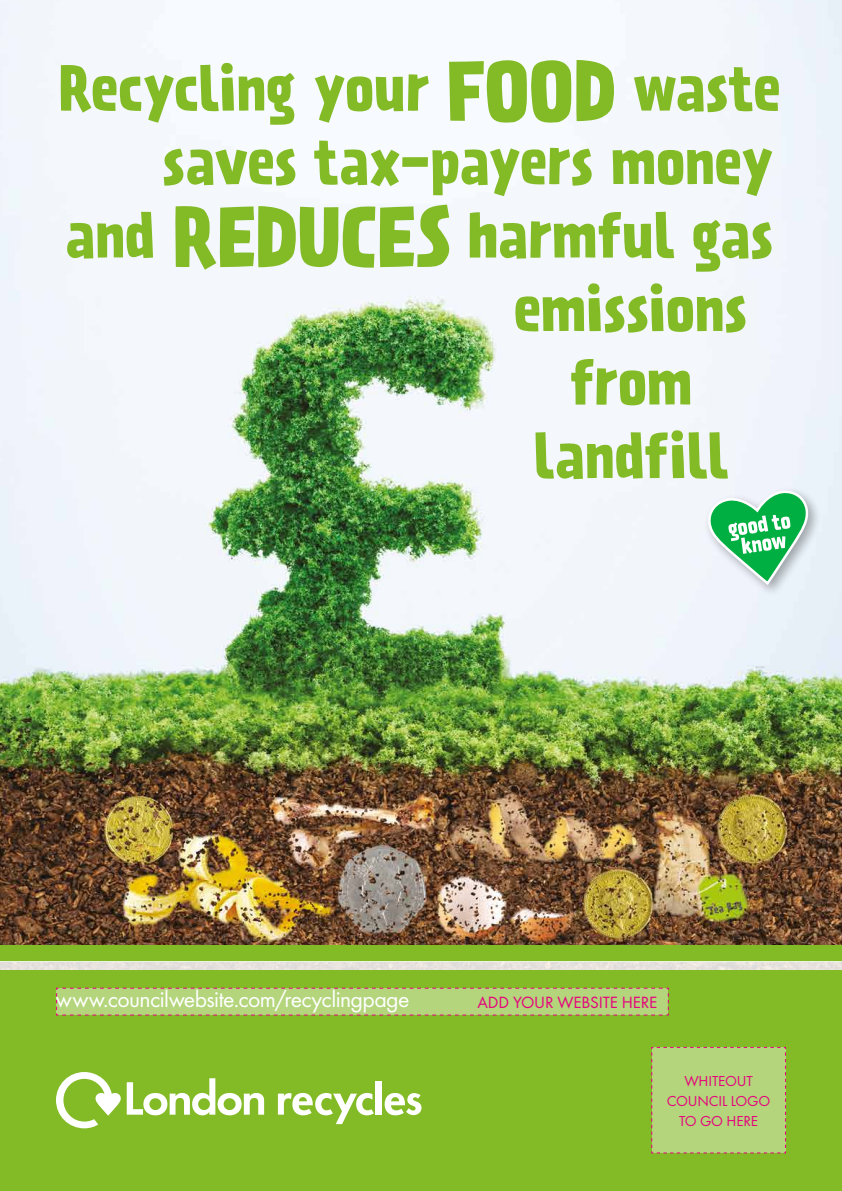
<style>
.page{position:relative;width:842px;height:1191px;background:#fff}
.page>*{position:absolute;margin:0;border:0;box-sizing:border-box;transform-origin:0 0}
.t1{font:700 57.1px "Prater Sans One";letter-spacing:-.025em;color:#83bb26}
.t2{font:23.7px "Futura EF";letter-spacing:-.025em;color:#fff}
.t3{font:16.9px "Futura EF";letter-spacing:-.01em;color:#e6007d}
.t4{font:15px/20px "Futura EF";letter-spacing:-.01em;color:#e6007d;text-align:center}
.s1{font-size:76.1px}
</style>
<div class="page">
<img style="left:0;top:0;width:842px;height:945px">
<div style="left:703px;top:486px;width:119px;height:112px;background:#000;opacity:.32"></div>
<svg style="left:705px;top:487px;width:106px;height:100px"></svg>
<div style="left:0;top:970px;width:842px;height:221px;background:#83bb26"></div>
<div style="left:0;top:945px;width:842px;height:16px;background:#83bb26"></div>
<div style="left:0;top:961px;width:842px;height:9px;background:#e6e1de"></div>
<svg style="left:56px;top:1072px;width:65px;height:56px"></svg>
<svg style="left:127px;top:1078px;width:137px;height:37px"></svg>
<svg style="left:278px;top:1093px;width:96px;height:31px"></svg>
<div style="left:376px;top:1081px;width:6px;height:33px;background:#fff"></div>
<svg style="left:385px;top:1093px;width:36px;height:22px"></svg>
<div style="left:651px;top:1046px;width:135px;height:107px;background:#b4d57b"></div>
<svg style="left:56px;top:987px;width:613px;height:29px;background:#b3cb76"></svg>
<p class="t1" style="left:58px;top:52px;width:725px">Recycling your <span class="s1">FOOD</span> waste</p>
<p class="t1" style="left:162px;top:125px;width:614px">saves tax-payers money</p>
<p class="t1" style="left:64px;top:199px;width:711px">and <span class="s1">REDUCES</span> harmful gas</p>
<p class="t1" style="left:513px;top:272px;width:236px">emissions</p>
<p class="t1" style="left:569px;top:346px;width:125px">from</p>
<p class="t1" style="left:532px;top:419px;width:198px">landfill</p>
<p class="t2" style="left:56px;top:985px;width:355px">www.councilwebsite.com/recyclingpage</p>
<p class="t3" style="left:478px;top:992px;width:181px">ADD YOUR WEBSITE HERE</p>
<p class="t4" style="left:667px;top:1070px;width:105px">WHITEOUT<br>COUNCIL LOGO<br>TO GO HERE</p>
</div>
